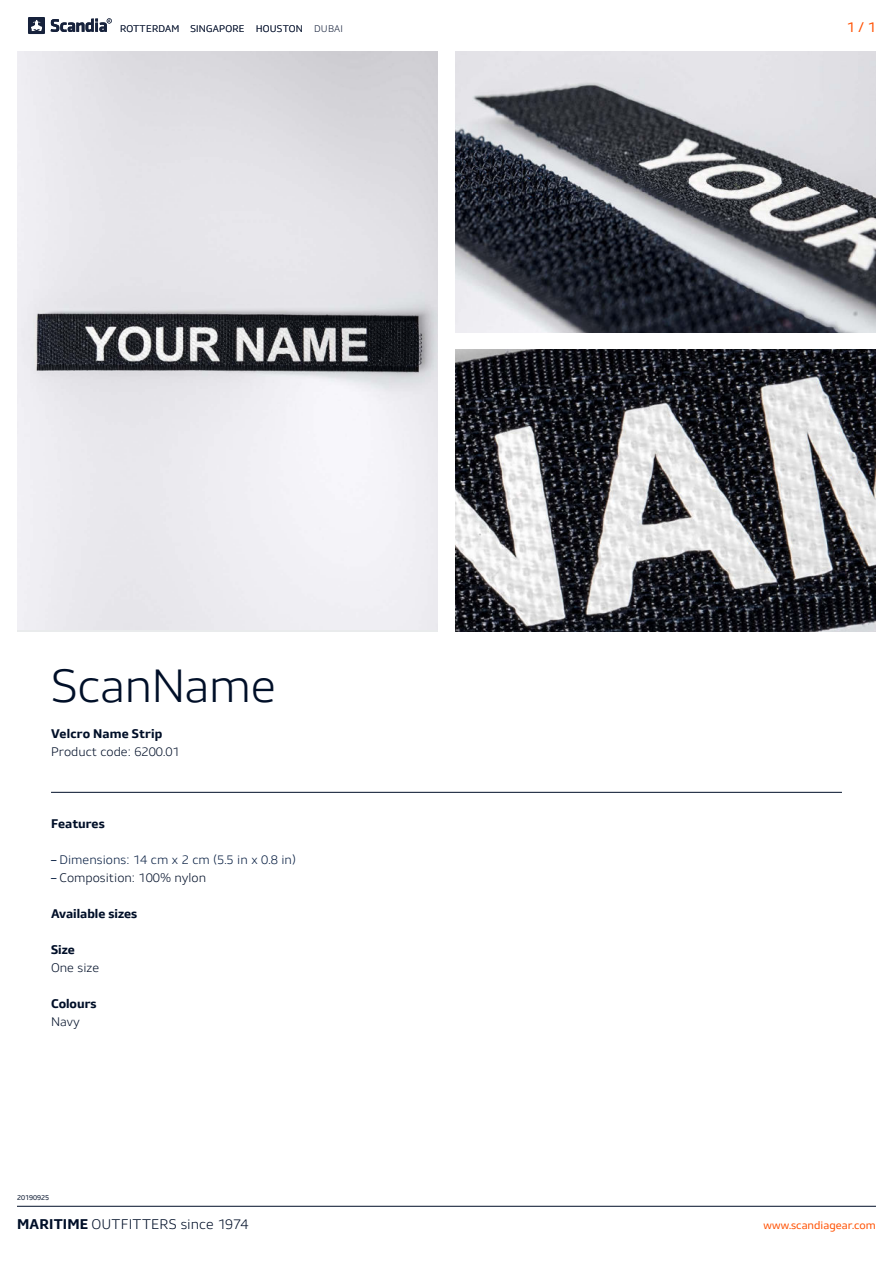
<style>
.page{position:relative;width:893px;height:1263px;background:#fff}
.page>*{position:absolute;margin:0;border:0;box-sizing:border-box;transform-origin:0 0}
.t1{font:300 45px "Stratus";letter-spacing:-.025em;color:#000f28}
.t2{font:300 13.5px "Stratus";color:#000f28}
.t3{font:13.5px "Stratus";color:#ff5000}
.t4{font:300 12px "Stratus";color:#000f28}
.t5{font:700 12px "Stratus";color:#000f28}
.t6{font:300 12px "Stratus";color:#061d41}
.t7{font:10.5px "Stratus";color:#ff5000}
.t8{font:300 9.3px "Stratus";letter-spacing:.02em;color:#17223c}
.t9{font:6.75px "Stratus";color:#000f28}
.s1{font-weight:400}
.s2{font-weight:400;color:#061d41}
.s3{font-weight:700}
</style>
<div class="page">
<img style="left:17px;top:52px;width:421px;height:577px">
<img style="left:455px;top:51px;width:421px;height:282px">
<img style="left:455px;top:350px;width:421px;height:281px">
<hr style="left:51px;top:792px;width:791px;height:1px;background:#000f28">
<hr style="left:17px;top:1206px;width:859px;height:1px;background:#000f28">
<svg style="left:51px;top:18px;width:61px;height:14px"></svg>
<svg style="left:28px;top:17px;width:17px;height:17px"></svg>
<p class="t8" style="left:120px;top:23px;width:225px">ROTTERDAM SINGAPORE HOUSTON DUBAI</p>
<h1 class="t1" style="left:51px;top:665px;width:227px">ScanName</h1>
<p class="t5" style="left:51px;top:729px;width:113px">Velcro Name Strip</p>
<p class="t4" style="left:51px;top:746px;width:130px">Product code: 6200.01</p>
<p class="t5" style="left:51px;top:819px;width:55px">Features</p>
<p class="t6" style="left:51px;top:854px;width:246px"><span class="s1">–</span> Dimensions: 14 cm x 2 cm (5.5 in x 0.8 in)</p>
<p class="t4" style="left:51px;top:872px;width:157px"><span class="s2">–</span> Composition: 100% nylon</p>
<p class="t5" style="left:51px;top:909px;width:88px">Available sizes</p>
<p class="t5" style="left:51px;top:945px;width:25px">Size</p>
<p class="t4" style="left:51px;top:962px;width:50px">One size</p>
<p class="t5" style="left:51px;top:999px;width:47px">Colours</p>
<p class="t4" style="left:51px;top:1016px;width:30px">Navy</p>
<p class="t9" style="left:17px;top:1194px;width:34px">20190925</p>
<p class="t3" style="left:847px;top:19px;width:31px">1 / 1</p>
<p class="t2" style="left:17px;top:1216px;width:233px"><span class="s3">MARITIME</span> OUTFITTERS since 1974</p>
<p class="t7" style="left:763px;top:1221px;width:114px">www.scandiagear.com</p>
</div>
